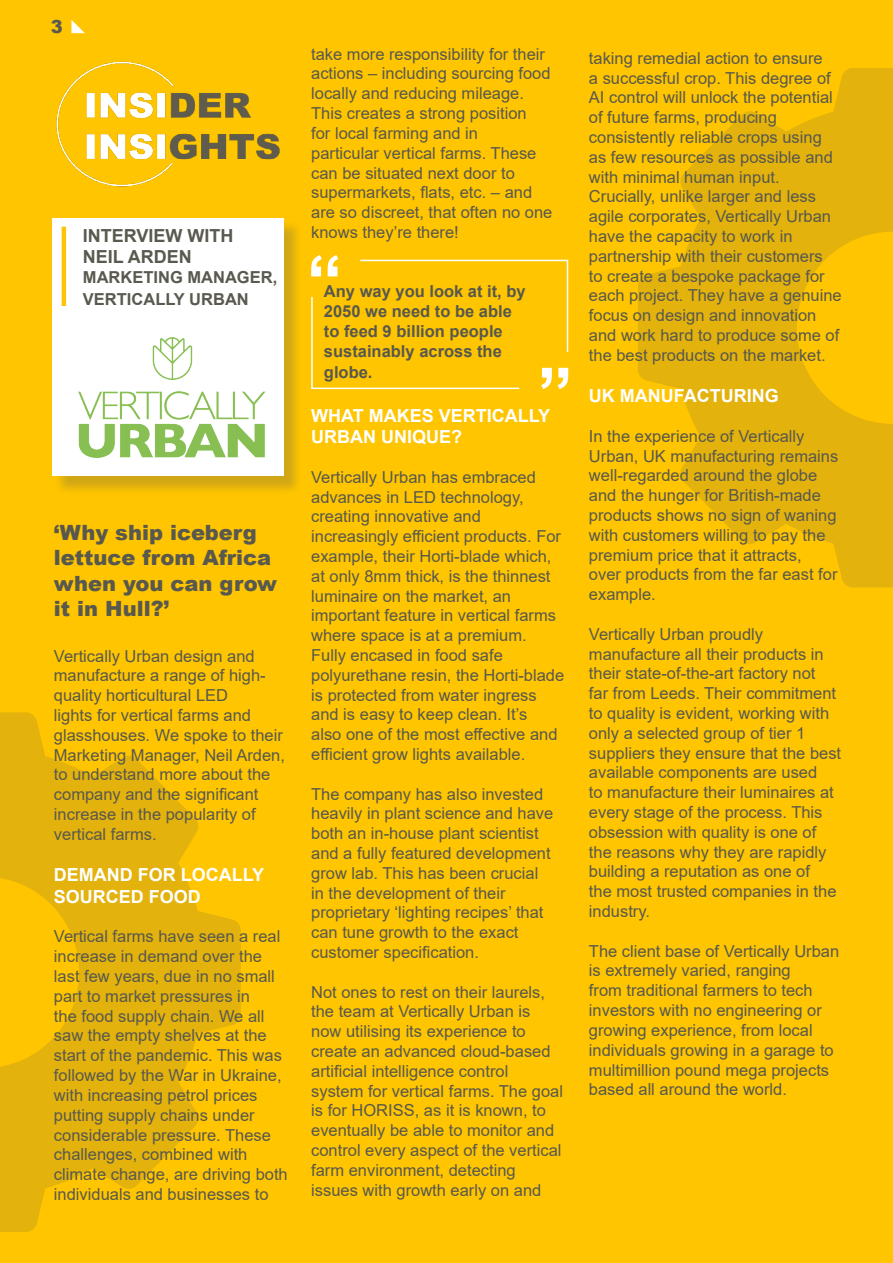
<style>
.page{position:relative;width:893px;height:1263px;background:#ffc500}
.page>*{position:absolute;margin:0;border:0;box-sizing:border-box;transform-origin:0 0}
.t1{font:900 21px/25.2px "Arial";color:#58584e}
.t2{font:700 18px/21.6px "Arial";color:#fff}
.t3{font:700 18px/21.6px "Arial";color:#59594f}
.t4{font:900 18px "Arial";color:#59594f}
.t5{font:16.5px/19.8px "Arial";color:#58584e}
.t6{font:700 16.5px/19.8px "Arial";color:#58584e}
.t7{font:700 16.5px/21.6px "Arial";color:#59594f}
</style>
<div class="page">
<svg style="left:71px;top:20px;width:14px;height:13px"></svg>
<svg style="left:0;top:712px;width:241px;height:520px;fill:#e3b20d"></svg>
<div style="left:54px;top:221px;width:248px;height:274px;background:#59594f;opacity:.28"></div>
<div style="left:52px;top:218px;width:231px;height:258px;background:#fff"></div>
<hr style="left:62px;top:227px;width:4px;height:79px;background:#fdc40a">
<img style="left:78px;top:337px;width:187px;height:120px">
<svg style="left:638px;top:111px;width:159px;height:433px;fill:#e3b20d"></svg>
<svg style="left:311px;top:255px;width:258px;height:135px"></svg>
<img style="left:56px;top:61px;width:224px;height:126px">
<svg style="left:797px;top:68px;width:96px;height:519px"></svg>
<p class="t4" style="left:51px;top:14px;width:14px">3</p>
<p class="t3" style="left:83px;top:225px;width:152px">INTERVIEW WITH<br>NEIL ARDEN</p>
<p class="t7" style="left:83px;top:267px;width:196px">MARKETING MANAGER,<br>VERTICALLY URBAN</p>
<p class="t1" style="left:54px;top:519px;width:225px">‘Why ship iceberg lettuce from Africa when you can grow it in Hull?’</p>
<p class="t5" style="left:54px;top:646px;width:233px">Vertically Urban design and manufacture a range of high&shy;quality horticultural LED<br>lights for vertical farms and glasshouses. We spoke to their<br>Marketing Manager, Neil Arden, to understand more about the company and the significant increase in the popularity of vertical farms.</p>
<p class="t2" style="left:54px;top:864px;width:212px">DEMAND FOR LOCALLY<br>SOURCED FOOD</p>
<p class="t5" style="left:54px;top:927px;width:235px">Vertical farms have seen a real increase in demand over the last few years, due in no small part to market pressures in<br>the food supply chain. We all saw the empty shelves at the start of the pandemic. This was followed by the War in Ukraine, with increasing petrol prices putting supply chains under considerable pressure. These challenges, combined with climate change, are driving both individuals and businesses to</p>
<p class="t5" style="left:311px;top:44px;width:243px">take more responsibility for their actions – including sourcing food locally and reducing mileage.<br>This creates a strong position<br>for local farming and in<br>particular vertical farms. These can be situated next door to supermarkets, flats, etc. – and are so discreet, that often no one knows they’re there!</p>
<p class="t6" style="left:324px;top:282px;width:203px">Any way you look at it, by<br>2050 we need to be able to feed 9 billion people sustainably across the</p>
<p class="t6" style="left:324px;top:363px;width:50px">globe.</p>
<p class="t2" style="left:311px;top:405px;width:241px">WHAT MAKES VERTICALLY<br>URBAN UNIQUE?</p>
<p class="t5" style="left:311px;top:467px;width:254px">Vertically Urban has embraced advances in LED technology, creating innovative and increasingly efficient products. For example, their Horti-blade which, at only 8mm thick, is the thinnest luminaire on the market, an important feature in vertical farms where space is at a premium.<br>Fully encased in food safe polyurethane resin, the Horti-blade is protected from water ingress and is easy to keep clean. It’s<br>also one of the most effective and efficient grow lights available.</p>
<p class="t5" style="left:311px;top:784px;width:244px">The company has also invested heavily in plant science and have both an in-house plant scientist and a fully featured development grow lab. This has been crucial in the development of their proprietary ‘lighting recipes’ that can tune growth to the exact customer specification.</p>
<p class="t5" style="left:311px;top:982px;width:253px">Not ones to rest on their laurels, the team at Vertically Urban is now utilising its experience to create an advanced cloud-based artificial intelligence control system for vertical farms. The goal is for HORISS, as it is known, to eventually be able to monitor and control every aspect of the vertical farm environment, detecting issues with growth early on and</p>
<p class="t5" style="left:589px;top:48px;width:254px">taking remedial action to ensure<br>a successful crop. This degree of<br>AI control will unlock the potential of future farms, producing consistently reliable crops using as few resources as possible and with minimal human input.<br>Crucially, unlike larger and less agile corporates, Vertically Urban have the capacity to work in partnership with their customers<br>to create a bespoke package for each project. They have a genuine focus on design and innovation and work hard to produce some of the best products on the market.</p>
<p class="t2" style="left:589px;top:385px;width:191px">UK MANUFACTURING</p>
<p class="t5" style="left:589px;top:426px;width:251px">In the experience of Vertically<br>Urban, UK manufacturing remains well-regarded around the globe and the hunger for British-made products shows no sign of waning with customers willing to pay the premium price that it attracts,<br>over products from the far east for example.</p>
<p class="t5" style="left:589px;top:624px;width:254px">Vertically Urban proudly manufacture all their products in their state-of-the-art factory not<br>far from Leeds. Their commitment to quality is evident, working with only a selected group of tier 1 suppliers they ensure that the best available components are used<br>to manufacture their luminaires at every stage of the process. This obsession with quality is one of the reasons why they are rapidly building a reputation as one of<br>the most trusted companies in the industry.</p>
<p class="t5" style="left:589px;top:941px;width:252px">The client base of Vertically Urban is extremely varied, ranging<br>from traditional farmers to tech investors with no engineering or growing experience, from local individuals growing in a garage to multimillion pound mega projects based all around the world.</p>
</div>
